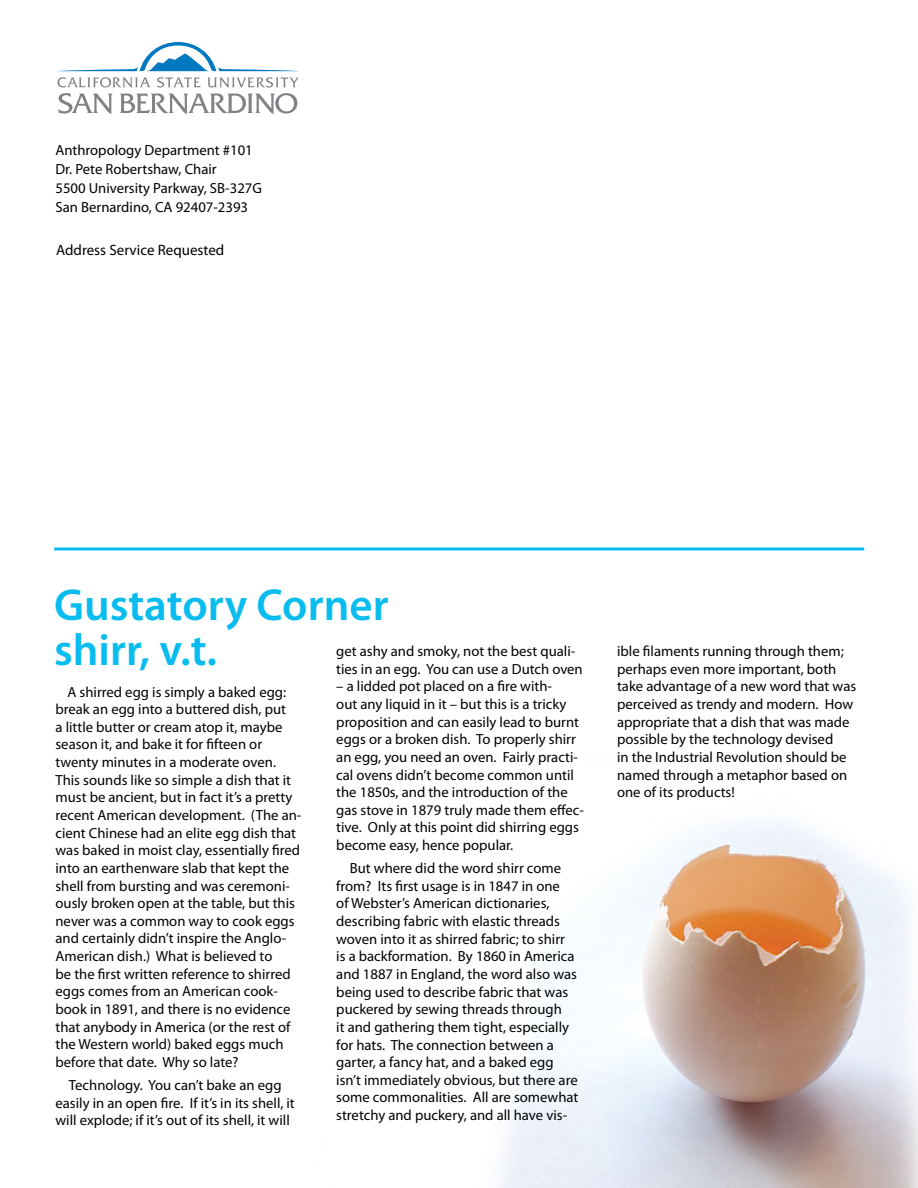
<style>
.page{position:relative;width:918px;height:1188px;background:#fff}
.page>*{position:absolute;margin:0;border:0;box-sizing:border-box;transform-origin:0 0}
.t1{font:600 45px/45px "Myriad Pro";color:#09bcef}
.t2{font:15px "Myriad Pro";color:#000}
.t3{font:14.7px/17.7px "Myriad Pro";color:#000}
</style>
<div class="page">
<img style="left:500px;top:823px;width:418px;height:365px">
<svg style="left:57px;top:42px;width:242px;height:72px"></svg>
<hr style="left:54px;top:548px;width:810px;height:2px;background:#09bcef">
<p class="t3" style="left:56px;top:140px;width:208px;line-height:18.9px">Anthropology Department #101<br>Dr. Pete Robertshaw, Chair<br>5500 University Parkway, SB-327G<br>San Bernardino, CA 92407-2393</p>
<p class="t2" style="left:56px;top:240px;width:170px">Address Service Requested</p>
<h1 class="t1" style="left:54px;top:582px;width:336px">Gustatory Corner shirr, v.t.</h1>
<p class="t3" style="left:336px;top:642px;width:248px">get ashy and smoky, not the best quali&shy;ties in an egg. You can use a Dutch oven</p>
<p class="t3" style="left:336px;top:677px;width:249px">– a lidded pot placed on a fire with-<br>out any liquid in it – but this is a tricky proposition and can easily lead to burnt eggs or a broken dish. To properly shirr an egg, you need an oven. Fairly practi&shy;cal ovens didn’t become common until the 1850s, and the introduction of the gas stove in 1879 truly made them effec&shy;tive. Only at this point did shirring eggs become easy, hence popular.</p>
<p class="t3" style="left:336px;top:859px;width:244px;text-indent:13px">But where did the word shirr come from? Its first usage is in 1847 in one<br>of Webster’s American dictionaries, describing fabric with elastic threads woven into it as shirred fabric; to shirr<br>is a backformation. By 1860 in America and 1887 in England, the word also was being used to describe fabric that was puckered by sewing threads through<br>it and gathering them tight, especially for hats. The connection between a garter, a fancy hat, and a baked egg isn’t immediately obvious, but there are some commonalities. All are somewhat stretchy and puckery, and all have vis-</p>
<p class="t3" style="left:56px;top:683px;width:247px;text-indent:12px">A shirred egg is simply a baked egg: break an egg into a buttered dish, put<br>a little butter or cream atop it, maybe season it, and bake it for fifteen or twenty minutes in a moderate oven.<br>This sounds like so simple a dish that it must be ancient, but in fact it’s a pretty recent American development. (The an&shy;cient Chinese had an elite egg dish that was baked in moist clay, essentially fired into an earthenware slab that kept the shell from bursting and was ceremoni&shy;ously broken open at the table, but this never was a common way to cook eggs and certainly didn’t inspire the Anglo-American dish.) What is believed to<br>be the first written reference to shirred eggs comes from an American cook&shy;book in 1891, and there is no evidence that anybody in America (or the rest of the Western world) baked eggs much before that date. Why so late?</p>
<p class="t3" style="left:56px;top:1076px;width:241px;text-align:center">Technology. You can’t bake an egg easily in an open fire. If it’s in its shell, it will explode; if it’s out of its shell, it will</p>
<p class="t3" style="left:617px;top:642px;width:241px">ible filaments running through them; perhaps even more important, both take advantage of a new word that was perceived as trendy and modern. How appropriate that a dish that was made possible by the technology devised<br>in the Industrial Revolution should be named through a metaphor based on one of its products!</p>
</div>
